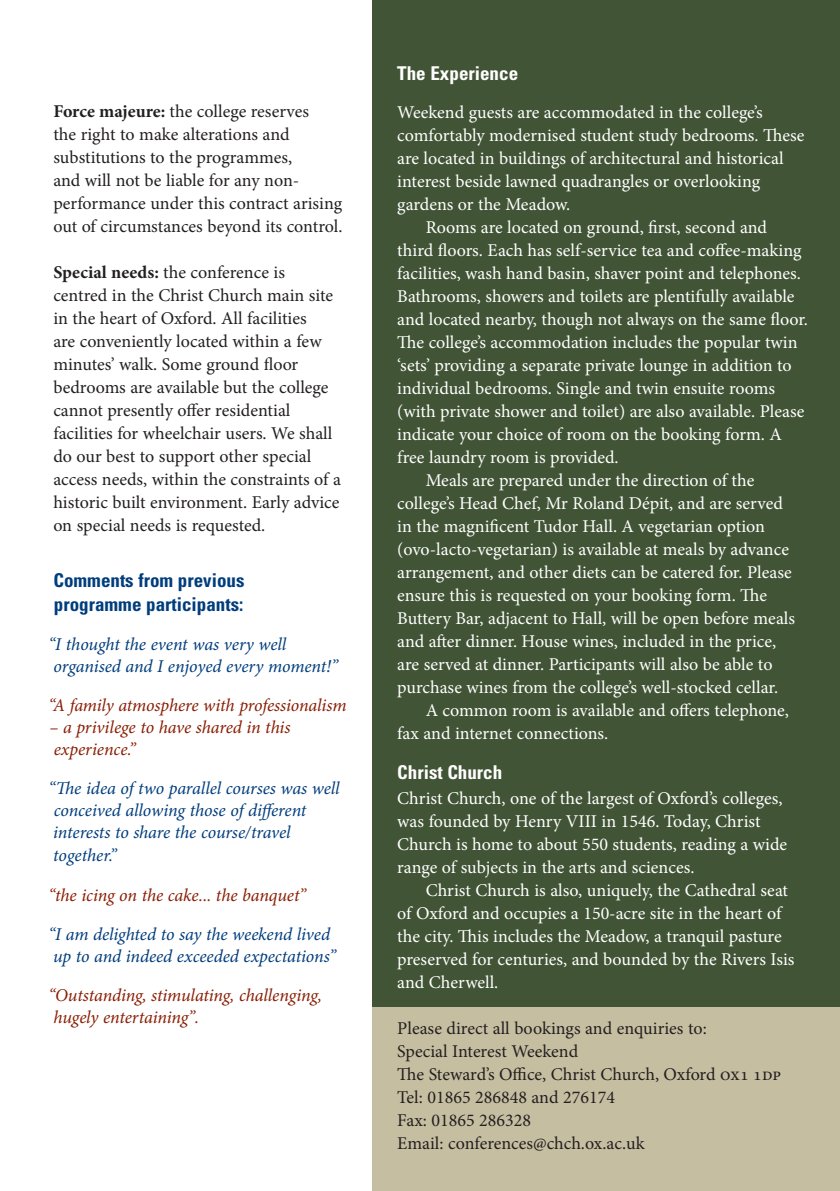
<style>
.page{position:relative;width:840px;height:1191px;background:#fff}
.page>*{position:absolute;margin:0;border:0;box-sizing:border-box;transform-origin:0 0}
.t1{font:700 condensed 19px/24.6px "Univers";color:#003d7d}
.t2{font:700 condensed 19px "Univers";color:#fff}
.t3{font:18px/23px "Minion Pro";color:#fff}
.t4{font:18px/23px "Minion Pro";color:#231f20}
.t5{font:italic 18px/22.4px "Minion Pro";letter-spacing:-.005em;color:#003d7d}
.t6{font:italic 18px/22px "Minion Pro";letter-spacing:-.01em;color:#8a1d03}
.s1{font-weight:700}
</style>
<div class="page">
<div style="left:372px;top:0;width:467px;height:1191px;background:#415435"></div>
<div style="left:372px;top:1007px;width:467px;height:184px;background:#c6bea1"></div>
<p class="t4" style="left:53px;top:102px;width:290px"><span class="s1">Force majeure:</span> the college reserves<br>the right to make alterations and substitutions to the programmes,<br>and will not be liable for any non&shy;performance under this contract arising out of circumstances beyond its control.</p>
<p class="t4" style="left:53px;top:263px;width:289px"><span class="s1">Special needs:</span> the conference is centred in the Christ Church main site in the heart of Oxford. All facilities<br>are conveniently located within a few minutes’ walk. Some ground floor bedrooms are available but the college cannot presently offer residential facilities for wheelchair users. We shall do our best to support other special access needs, within the constraints of a historic built environment. Early advice on special needs is requested.</p>
<p class="t1" style="left:53px;top:569px;width:192px">Comments from previous programme participants:</p>
<p class="t5" style="left:49px;top:635px;width:291px">“I thought the event was very well organised and I enjoyed every moment!”</p>
<p class="t6" style="left:49px;top:696px;width:299px">“A family atmosphere with professionalism</p>
<p class="t6" style="left:49px;top:718px;width:242px">– a privilege to have shared in this experience.”</p>
<p class="t5" style="left:49px;top:778px;width:292px">“The idea of two parallel courses was well conceived allowing those of different interests to share the course/travel together.”</p>
<p class="t6" style="left:49px;top:886px;width:259px">“the icing on the cake... the banquet”</p>
<p class="t5" style="left:49px;top:925px;width:289px">“I am delighted to say the weekend lived up to and indeed exceeded expectations”</p>
<p class="t6" style="left:49px;top:986px;width:275px">“Outstanding, stimulating, challenging, hugely entertaining”.</p>
<p class="t2" style="left:397px;top:67px;width:122px">The Experience</p>
<p class="t3" style="left:397px;top:102px;width:367px">Weekend guests are accommodated in the college’s</p>
<p class="t3" style="left:397px;top:125px;width:408px">comfortably modernised student study bedrooms. These</p>
<p class="t3" style="left:397px;top:148px;width:387px">are located in buildings of architectural and historical</p>
<p class="t3" style="left:397px;top:171px;width:364px">interest beside lawned quadrangles or overlooking</p>
<p class="t3" style="left:397px;top:194px;width:174px">gardens or the Meadow.</p>
<p class="t3" style="left:425px;top:217px;width:343px">Rooms are located on ground, first, second and</p>
<p class="t3" style="left:397px;top:240px;width:405px">third floors. Each has self-service tea and coffee-making</p>
<p class="t3" style="left:397px;top:263px;width:405px">facilities, wash hand basin, shaver point and telephones.</p>
<p class="t3" style="left:397px;top:286px;width:398px">Bathrooms, showers and toilets are plentifully available</p>
<p class="t3" style="left:397px;top:309px;width:412px">and located nearby, though not always on the same floor.</p>
<p class="t3" style="left:397px;top:332px;width:401px">The college’s accommodation includes the popular twin</p>
<p class="t3" style="left:397px;top:355px;width:396px">‘sets’ providing a separate private lounge in addition to</p>
<p class="t3" style="left:397px;top:378px;width:379px">individual bedrooms. Single and twin ensuite rooms</p>
<p class="t3" style="left:397px;top:401px;width:408px">(with private shower and toilet) are also available. Please</p>
<p class="t3" style="left:397px;top:424px;width:386px">indicate your choice of room on the booking form. A</p>
<p class="t3" style="left:397px;top:447px;width:223px">free laundry room is provided.</p>
<p class="t3" style="left:425px;top:470px;width:330px">Meals are prepared under the direction of the</p>
<p class="t3" style="left:397px;top:493px;width:387px">college’s Head Chef, Mr Roland Dépit, and are served</p>
<p class="t3" style="left:397px;top:516px;width:369px">in the magnificent Tudor Hall. A vegetarian option</p>
<p class="t3" style="left:397px;top:539px;width:393px">(ovo-lacto-vegetarian) is available at meals by advance</p>
<p class="t3" style="left:397px;top:562px;width:396px">arrangement, and other diets can be catered for. Please</p>
<p class="t3" style="left:397px;top:585px;width:371px">ensure this is requested on your booking form. The</p>
<p class="t3" style="left:397px;top:608px;width:399px">Buttery Bar, adjacent to Hall, will be open before meals</p>
<p class="t3" style="left:397px;top:631px;width:380px">and after dinner. House wines, included in the price,</p>
<p class="t3" style="left:397px;top:654px;width:376px">are served at dinner. Participants will also be able to</p>
<p class="t3" style="left:397px;top:677px;width:382px">purchase wines from the college’s well-stocked cellar.</p>
<p class="t3" style="left:425px;top:700px;width:364px">A common room is available and offers telephone,</p>
<p class="t3" style="left:397px;top:723px;width:212px">fax and internet connections.</p>
<p class="t2" style="left:397px;top:765px;width:106px">Christ Church</p>
<p class="t3" style="left:397px;top:788px;width:391px">Christ Church, one of the largest of Oxford’s colleges, was founded by Henry VIII in 1546. Today, Christ Church is home to about 550 students, reading a wide range of subjects in the arts and sciences.</p>
<p class="t3" style="left:397px;top:880px;width:398px;text-indent:28px">Christ Church is also, uniquely, the Cathedral seat of Oxford and occupies a 150-acre site in the heart of the city. This includes the Meadow, a tranquil pasture preserved for centuries, and bounded by the Rivers Isis and Cherwell.</p>
<p class="t4" style="left:397px;top:1018px;width:385px">Please direct all bookings and enquiries to:<br>Special Interest Weekend<br>The Steward’s Office, Christ Church, Oxford ox1 1dp Tel: 01865 286848 and 276174<br>Fax: 01865 286328<br>Email: conferences@chch.ox.ac.uk</p>
</div>
